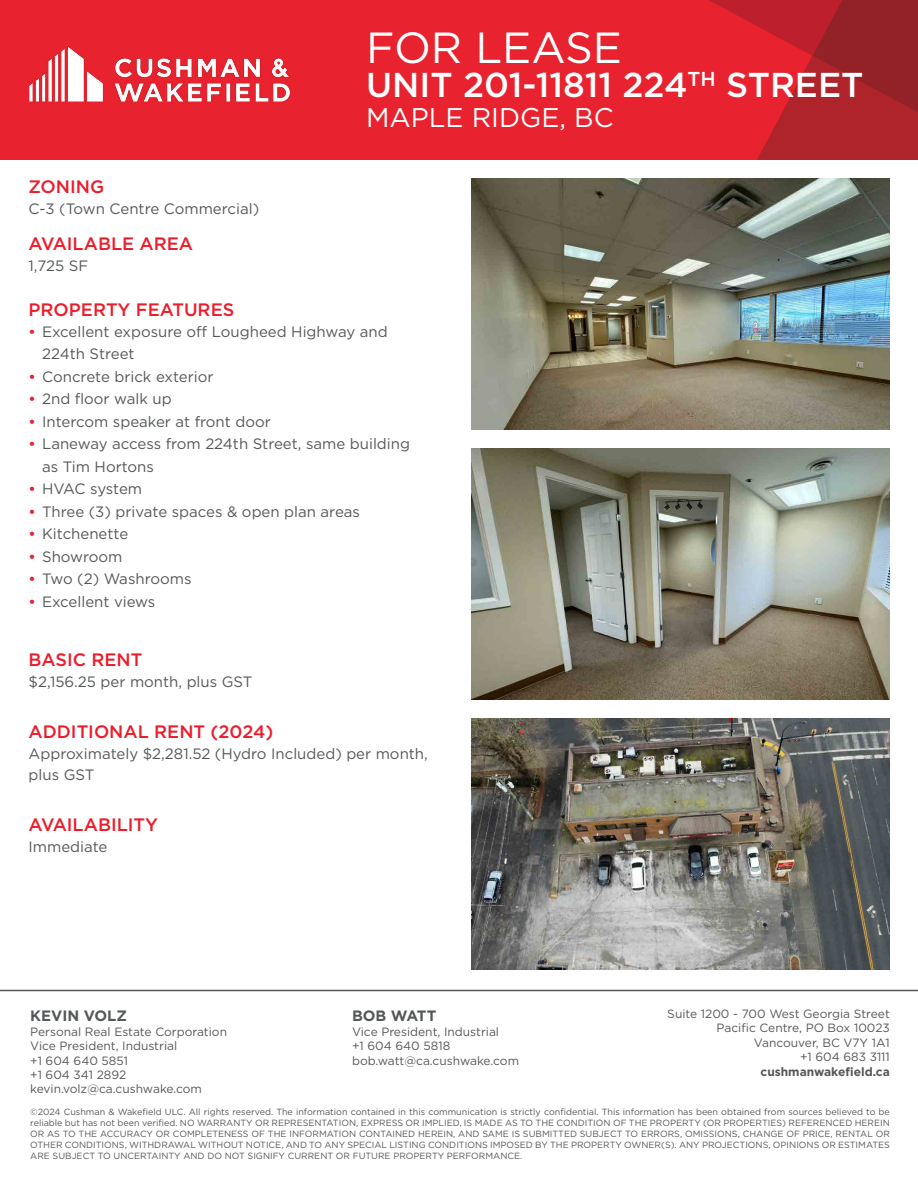
<style>
.page{position:relative;width:918px;height:1188px;background:#fff}
.page>*{position:absolute;margin:0;border:0;box-sizing:border-box;transform-origin:0 0}
.t1{font:43.5px "Gotham";color:#fff}
.t2{font:500 34.5px "Gotham";color:#fff}
.t3{font:27px "Gotham";color:#fff}
.t4{font:500 18px "Gotham";color:#ed1c2b}
.t5{font:15px/22.5px "Gotham";color:#555859}
.t6{font:700 15px "Gotham";color:#555859}
.t7{font:12px/14.4px "Gotham";color:#555859}
.t8{font:700 12px "Gotham";color:#555859}
.t9{font:9px/10.8px "Gotham";color:#555859;text-align:justify}
.s1{font-weight:500;font-size:14.85px;color:#ed1c2b}
</style>
<div class="page">
<div style="left:0;top:0;width:918px;height:160px;background:#e8222e"></div>
<svg style="left:709px;top:0;width:209px;height:160px"></svg>
<img style="left:29px;top:46px;width:261px;height:58px">
<img style="left:472px;top:178px;width:418px;height:252px">
<img style="left:472px;top:448px;width:418px;height:252px">
<img style="left:472px;top:718px;width:418px;height:252px">
<hr style="left:0;top:990px;width:918px;height:1px;background:#555859">
<h3 class="t4" style="left:29px;top:175px;width:77px">ZONING</h3>
<h3 class="t5" style="left:29px;top:197px;width:232px">C-3 (Town Centre Commercial)</h3>
<h3 class="t4" style="left:29px;top:232px;width:166px">AVAILABLE AREA</h3>
<h3 class="t5" style="left:29px;top:254px;width:61px">1,725 SF</h3>
<h3 class="t4" style="left:29px;top:298px;width:207px">PROPERTY FEATURES</h3>
<h1 class="t1" style="left:366px;top:20px;width:257px">FOR LEASE</h1>
<h2 class="t2" style="left:366px;top:63px;width:499px">UNIT 201-11811 224<sup>TH</sup> STREET</h2>
<h3 class="t3" style="left:366px;top:101px;width:249px">MAPLE RIDGE, BC</h3>
<h3 class="t5" style="left:42px;top:320px;width:347px;text-indent:-13px"><span class="s1">•</span> Excellent exposure off Lougheed Highway and<br>224th Street</h3>
<h3 class="t5" style="left:29px;top:365px;width:186px"><span class="s1">•</span> Concrete brick exterior</h3>
<h3 class="t5" style="left:29px;top:387px;width:145px"><span class="s1">•</span> 2nd floor walk up</h3>
<h3 class="t5" style="left:29px;top:410px;width:244px"><span class="s1">•</span> Intercom speaker at front door</h3>
<h3 class="t5" style="left:42px;top:432px;width:369px;text-indent:-13px"><span class="s1">•</span> Laneway access from 224th Street, same building as Tim Hortons</h3>
<h3 class="t5" style="left:29px;top:477px;width:115px"><span class="s1">•</span> HVAC system</h3>
<h3 class="t5" style="left:29px;top:500px;width:333px"><span class="s1">•</span> Three (3) private spaces &amp; open plan areas</h3>
<h3 class="t5" style="left:29px;top:522px;width:101px"><span class="s1">•</span> Kitchenette</h3>
<h3 class="t5" style="left:29px;top:545px;width:95px"><span class="s1">•</span> Showroom</h3>
<h3 class="t5" style="left:29px;top:567px;width:164px"><span class="s1">•</span> Two (2) Washrooms</h3>
<h3 class="t5" style="left:29px;top:590px;width:128px"><span class="s1">•</span> Excellent views</h3>
<h3 class="t4" style="left:29px;top:648px;width:115px">BASIC RENT</h3>
<h3 class="t5" style="left:29px;top:670px;width:225px">$2,156.25 per month, plus GST</h3>
<h3 class="t4" style="left:29px;top:720px;width:246px">ADDITIONAL RENT (2024)</h3>
<h3 class="t5" style="left:29px;top:743px;width:401px;line-height:21px">Approximately $2,281.52 (Hydro Included) per month, plus GST</h3>
<h3 class="t4" style="left:29px;top:813px;width:131px">AVAILABILITY</h3>
<h3 class="t5" style="left:29px;top:835px;width:80px">Immediate</h3>
<h3 class="t7" style="left:667px;top:1006px;width:224px;text-align:right">Suite 1200 - 700 West Georgia Street<br>Pacific Centre, PO Box 10023<br>Vancouver, BC V7Y 1A1<br>+1 604 683 3111</h3>
<h3 class="t8" style="left:760px;top:1063px;width:131px">cushmanwakefield.ca</h3>
<p class="t9" style="left:30px;top:1107px;width:861px">©2024 Cushman &amp; Wakefield ULC. All rights reserved. The information contained in this communication is strictly confidential. This information has been obtained from sources believed to be reliable but has not been verified. NO WARRANTY OR REPRESENTATION, EXPRESS OR IMPLIED, IS MADE AS TO THE CONDITION OF THE PROPERTY (OR PROPERTIES) REFERENCED HEREIN OR AS TO THE ACCURACY OR COMPLETENESS OF THE INFORMATION CONTAINED HEREIN, AND SAME IS SUBMITTED SUBJECT TO ERRORS, OMISSIONS, CHANGE OF PRICE, RENTAL OR OTHER CONDITIONS, WITHDRAWAL WITHOUT NOTICE, AND TO ANY SPECIAL LISTING CONDITIONS IMPOSED BY THE PROPERTY OWNER(S). ANY PROJECTIONS, OPINIONS OR ESTIMATES ARE SUBJECT TO UNCERTAINTY AND DO NOT SIGNIFY CURRENT OR FUTURE PROPERTY PERFORMANCE.</p>
<h3 class="t6" style="left:30px;top:1006px;width:98px">KEVIN VOLZ</h3>
<h3 class="t7" style="left:30px;top:1024px;width:198px">Personal Real Estate Corporation<br>Vice President, Industrial<br>+1 604 640 5851<br>+1 604 341 2892 kevin.volz@ca.cushwake.com</h3>
<h3 class="t6" style="left:352px;top:1006px;width:86px">BOB WATT</h3>
<h3 class="t7" style="left:352px;top:1024px;width:169px">Vice President, Industrial<br>+1 604 640 5818 bob.watt@ca.cushwake.com</h3>
</div>
